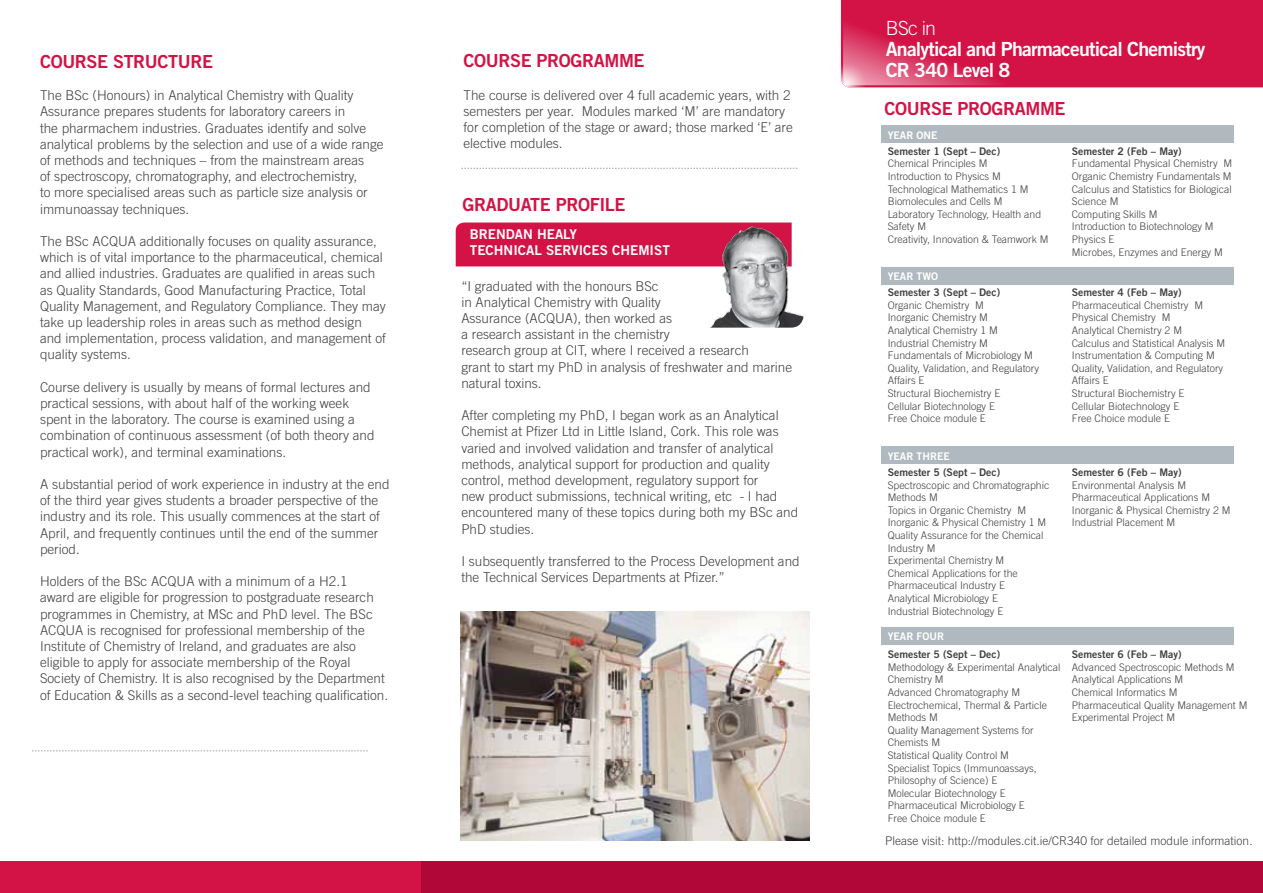
<style>
.page{position:relative;width:1263px;height:893px;background:#fff}
.page>*{position:absolute;margin:0;border:0;box-sizing:border-box;transform-origin:0 0}
.t1{font:19.5px/21px "Trade Gothic Bold Two";letter-spacing:-.04em;color:#fff}
.t2{font:300 19.5px "Trade Gothic";color:#fff}
.t3{font:18px "Trade Gothic Bold Two";letter-spacing:-.02em;color:#d31245}
.t4{font:300 13.5px/16.2px "Trade Gothic";color:#414042}
.t5{font:13.5px/16.2px "Trade Gothic Bold Two";color:#fff}
.t6{font:300 12px "Trade Gothic";color:#414042}
.t7{font:300 10.5px/12.6px "Trade Gothic";color:#414042}
.t8{font:10.5px "Trade Gothic Bold Two";color:#414042}
.t9{font:10.5px "Trade Gothic Bold Two";color:#fff}
</style>
<div class="page">
<svg style="left:841px;top:0;width:422px;height:87px;background:#d41b4c"></svg>
<div style="left:0;top:861px;width:1263px;height:32px;background:#d31245"></div>
<div style="left:421px;top:861px;width:842px;height:32px;background:#b10738"></div>
<div style="left:882px;top:126px;width:352px;height:17px;background:#afb9bf"></div>
<div style="left:882px;top:267px;width:352px;height:17px;background:#afb9bf"></div>
<div style="left:882px;top:447px;width:352px;height:17px;background:#afb9bf"></div>
<div style="left:882px;top:627px;width:352px;height:17px;background:#afb9bf"></div>
<div style="left:456px;top:223px;width:253px;height:43px;background:#d31245"></div>
<img style="left:709px;top:223px;width:95px;height:105px">
<svg style="left:461px;top:168px;width:336px;height:1px"></svg>
<svg style="left:32px;top:750px;width:336px;height:1px"></svg>
<img style="left:460px;top:611px;width:349px;height:229px">
<h2 class="t3" style="left:40px;top:50px;width:175px">COURSE STRUCTURE</h2>
<p class="t4" style="left:40px;top:87px;width:345px">The BSc (Honours) in Analytical Chemistry with Quality Assurance prepares students for laboratory careers in<br>the pharmachem industries. Graduates identify and solve analytical problems by the selection and use of a wide range of methods and techniques – from the mainstream areas<br>of spectroscopy, chromatography, and electrochemistry,<br>to more specialised areas such as particle size analysis or immunoassay techniques.</p>
<p class="t4" style="left:40px;top:233px;width:347px">The BSc ACQUA additionally focuses on quality assurance, which is of vital importance to the pharmaceutical, chemical and allied industries. Graduates are qualified in areas such as Quality Standards, Good Manufacturing Practice, Total Quality Management, and Regulatory Compliance. They may take up leadership roles in areas such as method design and implementation, process validation, and management of quality systems.</p>
<p class="t4" style="left:40px;top:379px;width:336px">Course delivery is usually by means of formal lectures and practical sessions, with about half of the working week spent in the laboratory. The course is examined using a combination of continuous assessment (of both theory and practical work), and terminal examinations.</p>
<p class="t4" style="left:40px;top:476px;width:351px">A substantial period of work experience in industry at the end of the third year gives students a broader perspective of the industry and its role. This usually commences at the start of April, and frequently continues until the end of the summer period.</p>
<p class="t4" style="left:40px;top:573px;width:350px">Holders of the BSc ACQUA with a minimum of a H2.1<br>award are eligible for progression to postgraduate research programmes in Chemistry, at MSc and PhD level. The BSc ACQUA is recognised for professional membership of the Institute of Chemistry of Ireland, and graduates are also eligible to apply for associate membership of the Royal Society of Chemistry. It is also recognised by the Department of Education &amp; Skills as a second-level teaching qualification.</p>
<h2 class="t3" style="left:463px;top:50px;width:145px">COURSE PROGRAMM</h2>
<h2 class="t3" style="left:634px;top:50px;width:12px">E</h2>
<p class="t4" style="left:463px;top:87px;width:331px">The course is delivered over 4 full academic years, with 2 semesters per year. Modules marked ‘M’ are mandatory for completion of the stage or award; those marked ‘E’ are elective modules.</p>
<h2 class="t3" style="left:462px;top:193px;width:165px">GRADUATE PROFILE</h2>
<p class="t5" style="left:470px;top:226px;width:19px">Brend</p>
<p class="t5" style="left:470px;top:226px;width:187px;text-indent:45px">an Healy<br>Technical Services Chemist</p>
<p class="t4" style="left:461px;top:277px;width:332px">“I graduated with the honours BSc<br>in Analytical Chemistry with Quality<br>Assurance (ACQUA), then worked as<br>a research assistant in the chemistry<br>research group at CIT, where I received a research<br>grant to start my PhD in analysis of freshwater and marine natural toxins.</p>
<p class="t4" style="left:461px;top:407px;width:338px">After completing my PhD, I began work as an Analytical Chemist at Pfizer Ltd in Little Island, Cork. This role was varied and involved validation and transfer of analytical methods, analytical support for production and quality control, method development, regulatory support for<br>new product submissions, technical writing, etc - I had encountered many of these topics during both my BSc and PhD studies.</p>
<p class="t4" style="left:461px;top:553px;width:340px">I subsequently transferred to the Process Development and the Technical Services Departments at Pfizer.”</p>
<h1 class="t2" style="left:886px;top:16px;width:52px">BSc in</h1>
<h1 class="t1" style="left:886px;top:38px;width:321px">Analytical and Pharmaceutical Chemistry<br>CR 340 Level 8</h1>
<h2 class="t3" style="left:884px;top:97px;width:13px">Course</h2>
<h2 class="t3" style="left:957px;top:97px;width:107px">Programme</h2>
<p class="t9" style="left:888px;top:128px;width:51px">YEAR ONE</p>
<p class="t8" style="left:888px;top:144px;width:114px">Semester 1 (Sept – Dec)</p>
<p class="t7" style="left:888px;top:157px;width:162px">Chemical Principles M<br>Introduction to Physics M<br>Technological Mathematics 1 M<br>Biomolecules and Cells M<br>Laboratory Technology, Health and<br>Safety M<br>Creativity, Innovation &amp; Teamwork M</p>
<p class="t9" style="left:888px;top:270px;width:52px">YEAR TWO</p>
<p class="t8" style="left:888px;top:286px;width:114px">Semester 3 (Sept – Dec)</p>
<p class="t7" style="left:888px;top:299px;width:153px">Organic Chemistry M<br>Inorganic Chemistry M<br>Analytical Chemistry 1 M<br>Industrial Chemistry M<br>Fundamentals of Microbiology M<br>Quality, Validation, and Regulatory<br>Affairs E<br>Structural Biochemistry E<br>Cellular Biotechnology E<br>Free Choice module E</p>
<p class="t9" style="left:888px;top:450px;width:64px">YEAR TH REE</p>
<p class="t8" style="left:888px;top:466px;width:114px">Semester 5 (Sept – Dec)</p>
<p class="t7" style="left:888px;top:478px;width:163px">Spectroscopic and Chromatographic<br>Methods M<br>Topics in Organic Chemistry M<br>Inorganic &amp; Physical Chemistry 1 M<br>Quality Assurance for the Chemical<br>Industry M<br>Experimental Chemistry M<br>Chemical Applications for the<br>Pharmaceutical Industry E<br>Analytical Microbiology E<br>Industrial Biotechnology E</p>
<p class="t8" style="left:888px;top:648px;width:114px">Semester 5 (Sept – Dec)</p>
<p class="t7" style="left:888px;top:661px;width:174px">Methodology &amp; Experimental Analytical<br>Chemistry M<br>Advanced Chromatography M<br>Electrochemical, Thermal &amp; Particle<br>Methods M<br>Quality Management Systems for<br>Chemists M<br>Statistical Quality Control M<br>Specialist Topics (Immunoassays,<br>Philosophy of Science) E<br>Molecular Biotechnology E<br>Pharmaceutical Microbiology E<br>Free Choice module E</p>
<p class="t9" style="left:888px;top:630px;width:58px">YEAR FOUR</p>
<p class="t8" style="left:1072px;top:144px;width:111px">Semester 2 (Feb – May)</p>
<p class="t7" style="left:1072px;top:157px;width:162px">Fundamental Physical Chemistry M<br>Organic Chemistry Fundamentals M<br>Calculus and Statistics for Biological<br>Science M<br>Computing Skills M<br>Introduction to Biotechnology M<br>Physics E<br>Microbes, Enzymes and Energy M</p>
<p class="t8" style="left:1072px;top:286px;width:111px">Semester 4 (Feb – May)</p>
<p class="t7" style="left:1072px;top:299px;width:155px">Pharmaceutical Chemistry M<br>Physical Chemistry M<br>Analytical Chemistry 2 M<br>Calculus and Statistical Analysis M<br>Instrumentation &amp; Computing M<br>Quality, Validation, and Regulatory<br>Affairs E<br>Structural Biochemistry E<br>Cellular Biotechnology E<br>Free Choice module E</p>
<p class="t8" style="left:1072px;top:466px;width:111px">Semester 6 (Feb – May)</p>
<p class="t7" style="left:1072px;top:478px;width:160px">Environmental Analysis M<br>Pharmaceutical Applications M<br>Inorganic &amp; Physical Chemistry 2 M<br>Industrial Placement M</p>
<p class="t8" style="left:1072px;top:648px;width:111px">Semester 6 (Feb – May)</p>
<p class="t7" style="left:1072px;top:661px;width:177px">Advanced Spectroscopic Methods M<br>Analytical Applications M<br>Chemical Informatics M<br>Pharmaceutical Quality Management M<br>Experimental Project M</p>
<p class="t6" style="left:885px;top:834px;width:369px">Please visit: http://modules.cit.ie/CR340 for detailed module information.</p>
</div>
